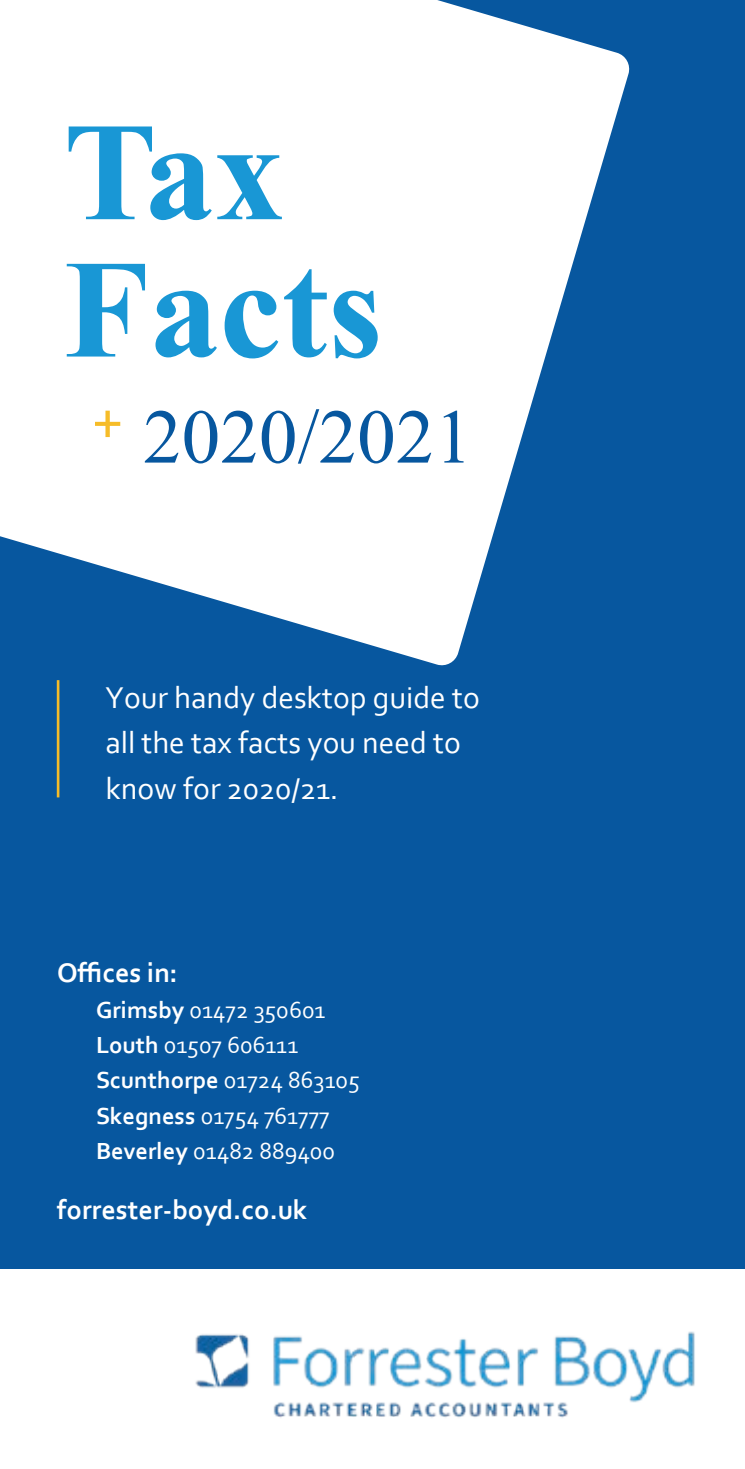
<style>
.page{position:relative;width:745px;height:1469px;background:#fff}
.page>*{position:absolute;margin:0;border:0;box-sizing:border-box;transform-origin:0 0}
.t1{font:700 140px/137.2px "Times New Roman";color:#1997d5}
.t2{font:77px "Times New Roman";color:#07579f}
.t3{font:63px "Corbel";color:#f6bc28}
.t4{font:31.5px/45.5px "Corbel";color:#fff}
.t5{font:700 28px "Corbel";color:#fff}
.t6{font:24.5px/35px "Corbel";color:#fff}
.s1{font-weight:700}
</style>
<div class="page">
<div style="left:0;top:0;width:744px;height:1268px;background:#07579f"></div>
<img style="left:195px;top:1331px;width:500px;height:87px">
<hr style="left:57px;top:680px;width:2px;height:117px;background:#f6bc28">
<svg style="left:0;top:0;width:630px;height:666px;fill:#fff"></svg>
<h1 class="t1" style="left:64px;top:100px;width:320px">Tax<br>Facts</h1>
<h3 class="t3" style="left:91px;top:380px;width:34px">+</h3>
<h2 class="t2" style="left:143px;top:382px;width:331px">2020/2021</h2>
<p class="t4" style="left:105px;top:674px;width:376px">Your handy desktop guide to all the tax facts you need to know for 2020/21.</p>
<p class="t5" style="left:57px;top:954px;width:122px">Offices in:</p>
<p class="t6" style="left:96px;top:991px;width:265px"><span class="s1">Grimsby</span> 01472 350601<br><span class="s1">Louth</span> 01507 606111<br><span class="s1">Scunthorpe</span> 01724 863105<br><span class="s1">Skegness</span> 01754 761777<br><span class="s1">Beverley</span> 01482 889400</p>
<p class="t5" style="left:57px;top:1192px;width:251px">forrester-boyd.co.uk</p>
</div>
